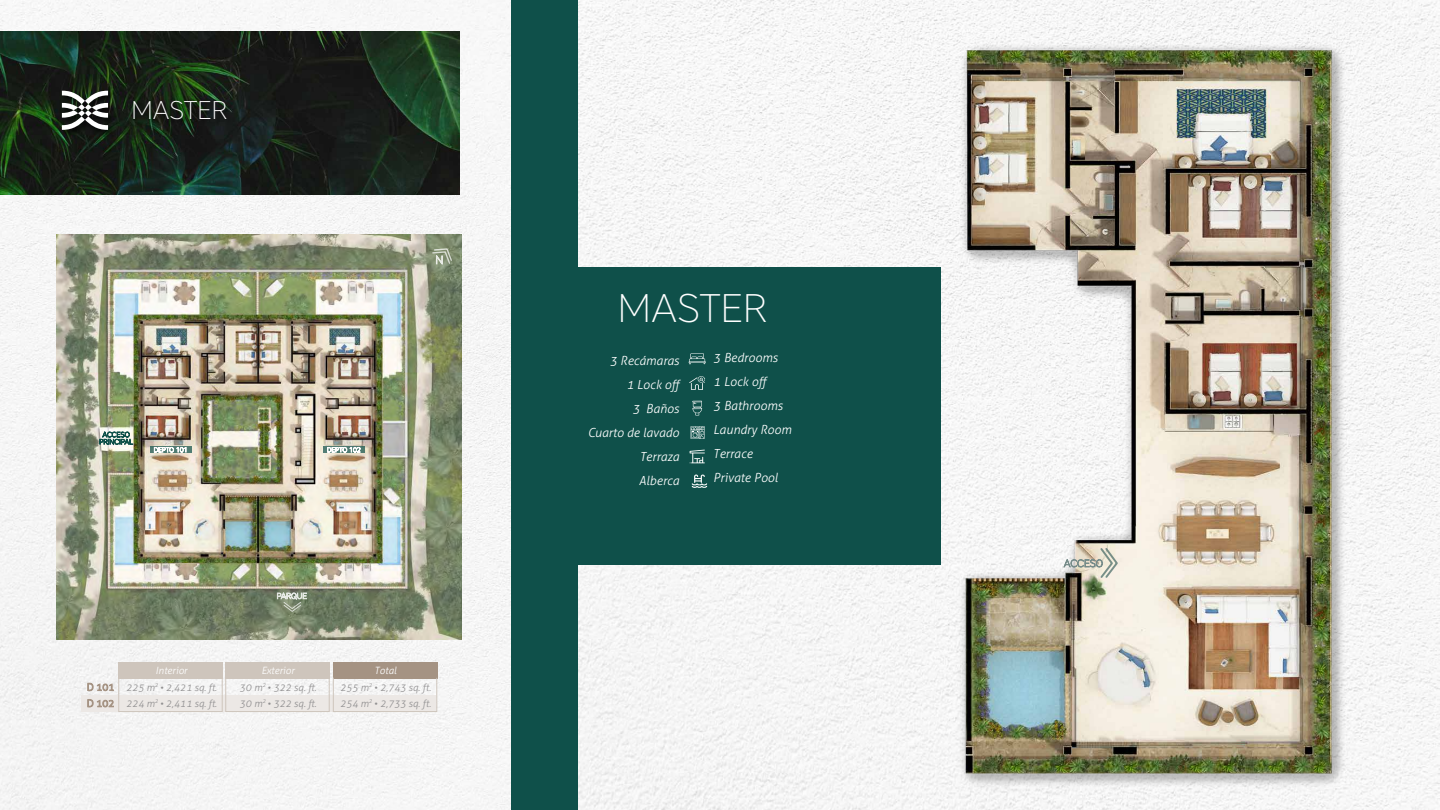
<style>
.page{position:relative;width:1440px;height:810px;background:#fff}
.page>*{position:absolute;margin:0;border:0;box-sizing:border-box;transform-origin:0 0}
.t1{font:200 39.9px "Core Sans A25";color:#fff}
.t2{font:200 25.58px "Core Sans A25";color:#fff}
.t3{font:italic 300 12.52px/23.9px "Aller";color:#fff;text-align:right}
.t4{font:italic 300 10.05px/16.3px "Aller";color:#919091;text-align:center}
.s1{color:#fff}
</style>
<div class="page">
<div style="left:0;top:0;width:511px;height:810px;background:#f6f6f6"></div>
<img style="left:0;top:32px;width:459px;height:163px">
<div style="left:131px;top:99px;width:102px;height:27px;background:#000;opacity:.75"></div>
<div style="left:60px;top:89px;width:55px;height:48px;background:#000;opacity:.75"></div>
<svg style="left:62px;top:91px;width:46px;height:39px"></svg>
<img style="left:56px;top:235px;width:405px;height:404px">
<div style="left:81px;top:695px;width:355px;height:17px;background:#ece8e5"></div>
<div style="left:118px;top:662px;width:105px;height:17px;background:#cec5bc"></div>
<div style="left:225px;top:662px;width:105px;height:16px;background:#cec5bc"></div>
<div style="left:333px;top:662px;width:104px;height:16px;background:#a59383"></div>
<svg style="left:87px;top:683px;width:27px;height:8px"></svg>
<svg style="left:87px;top:699px;width:27px;height:8px"></svg>
<div style="left:118px;top:677px;width:104px;height:35px;border:1px solid #cec5bc"></div>
<div style="left:225px;top:677px;width:104px;height:35px;border:1px solid #cec5bc"></div>
<div style="left:333px;top:677px;width:104px;height:35px;border:1px solid #cec5bc"></div>
<svg style="left:277px;top:593px;width:30px;height:20px"></svg>
<svg style="left:150px;top:446px;width:41px;height:7px"></svg>
<svg style="left:323px;top:446px;width:41px;height:7px"></svg>
<svg style="left:154px;top:447px;width:32px;height:6px"></svg>
<svg style="left:327px;top:447px;width:33px;height:6px"></svg>
<svg style="left:99px;top:432px;width:34px;height:13px"></svg>
<svg style="left:431px;top:248px;width:22px;height:17px"></svg>
<img style="left:578px;top:0;width:861px;height:810px">
<img style="left:900px;top:32px;width:507px;height:772px">
<svg style="left:1063px;top:547px;width:55px;height:32px;background:#c8c6ba"></svg>
<div style="left:511px;top:0;width:67px;height:810px;background:#0f504a"></div>
<div style="left:562px;top:268px;width:379px;height:297px;background:#0f504a"></div>
<svg style="left:688px;top:353px;width:17px;height:11px"></svg>
<svg style="left:692px;top:401px;width:10px;height:14px"></svg>
<svg style="left:690px;top:426px;width:14px;height:13px"></svg>
<svg style="left:689px;top:376px;width:16px;height:14px"></svg>
<svg style="left:689px;top:450px;width:15px;height:13px"></svg>
<svg style="left:691px;top:474px;width:16px;height:14px"></svg>
<h2 class="t2" style="left:131px;top:93px;width:97px">MASTER</h2>
<p class="t4" style="left:126px;top:663px;width:92px"><span class="s1">Interior<br></span>225 m<sup>2</sup> • 2,421 sq. ft.<br>224 m<sup>2</sup> • 2,411 sq. ft.</p>
<p class="t4" style="left:239px;top:663px;width:78px"><span class="s1">Exterior<br></span>30 m<sup>2</sup> • 322 sq. ft.<br>30 m<sup>2</sup> • 322 sq. ft.</p>
<p class="t4" style="left:340px;top:663px;width:92px"><span class="s1">Total<br></span>255 m<sup>2</sup> • 2,743 sq. ft.<br>254 m<sup>2</sup> • 2,733 sq. ft.</p>
<h1 class="t1" style="left:618px;top:283px;width:150px">MASTER</h1>
<p class="t3" style="left:587px;top:349px;width:96px">3 Recámaras<br>1 Lock off<br>3 Baños<br>Cuarto de lavado<br>Terraza<br>Alberca</p>
<p class="t3" style="left:713px;top:346px;width:80px;text-align:left">3 Bedrooms<br>1 Lock off<br>3 Bathrooms<br>Laundry Room<br>Terrace<br>Private Pool</p>
</div>
